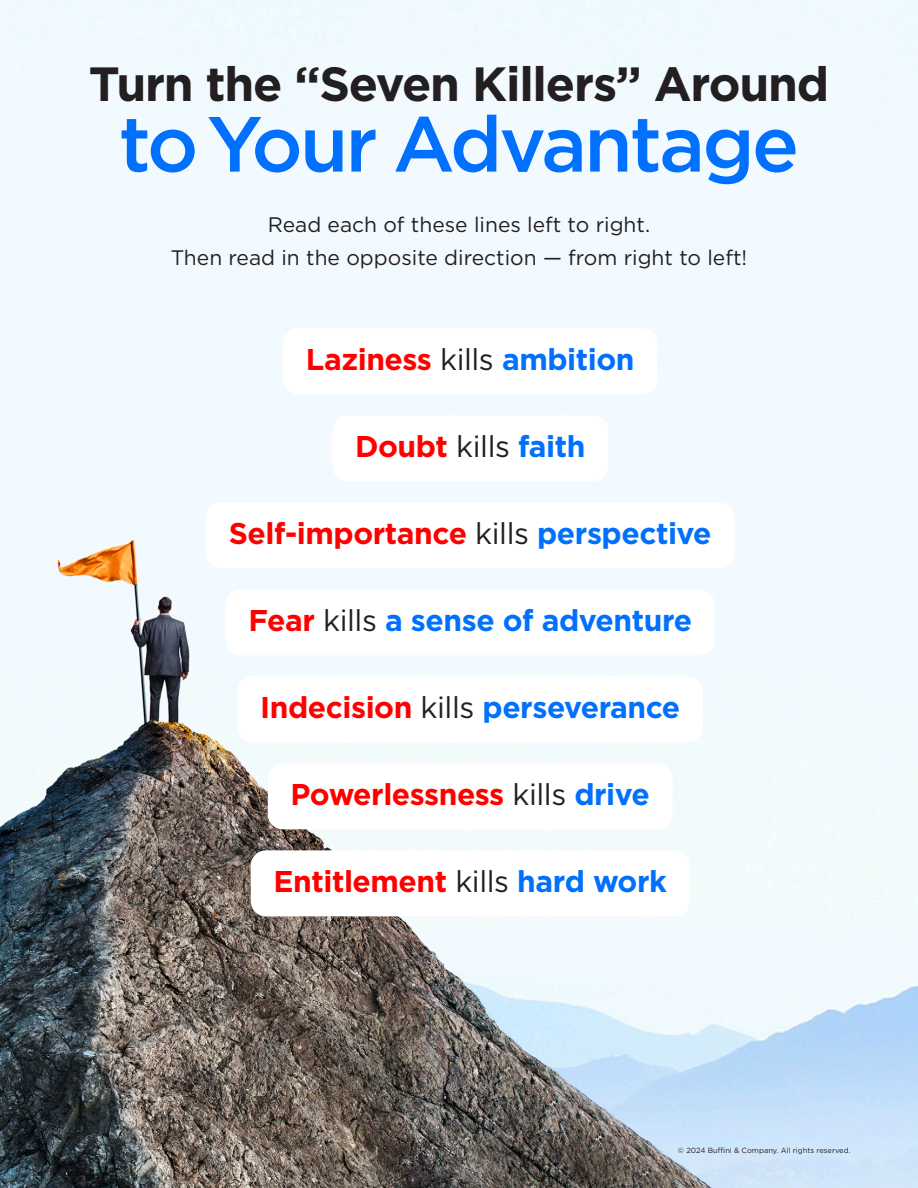
<style>
.page{position:relative;width:918px;height:1188px;background:#fff}
.page>*{position:absolute;margin:0;border:0;box-sizing:border-box;transform-origin:0 0}
.front_H{font:500 78px "Gotham";letter-spacing:-.035em;color:#0070fd}
.front_H-2{font:700 48px "Gotham";letter-spacing:-.025em;color:#231f20}
.Seven_Killers{font:700 30px "Gotham";letter-spacing:-.015em;color:#f00}
.Seven_Killers-2{font:700 30px "Gotham";letter-spacing:-.015em;color:#0070fd}
.t1{font:21px/33px "Gotham";color:#231f20;text-align:center}
.t2{font:7.5px "Gotham";color:#231f20}
.s1{font-weight:400;color:#231f20}
.s2{color:#0070fd}
.s3{color:#f00}
</style>
<div class="page">
<img style="left:0;top:0;width:918px;height:1188px">
<div style="left:283px;top:328px;width:374px;height:66px;background:#fff;border-radius:15px"></div>
<div style="left:332px;top:415px;width:276px;height:66px;background:#fff;border-radius:15px"></div>
<div style="left:206px;top:502px;width:528px;height:66px;background:#fff;border-radius:15px"></div>
<div style="left:226px;top:589px;width:489px;height:66px;background:#fff;border-radius:15px"></div>
<div style="left:237px;top:676px;width:466px;height:66px;background:#fff;border-radius:15px"></div>
<div style="left:268px;top:763px;width:405px;height:66px;background:#fff;border-radius:15px"></div>
<div style="left:251px;top:850px;width:439px;height:66px;background:#fff;border-radius:15px"></div>
<p class="front_H-2" style="left:89px;top:52px;width:742px">Turn the “Seven Killers” Around</p>
<p class="front_H" style="left:119px;top:93px;width:682px">to Your Advantage</p>
<p class="t1" style="left:171px;top:207px;width:578px">Read each of these lines left to right.<br>Then read in the opposite direction — from right to left!</p>
<p class="Seven_Killers" style="left:306px;top:340px;width:330px">Laziness <span class="s1">kills</span> <span class="s2">ambition</span></p>
<p class="Seven_Killers" style="left:355px;top:427px;width:232px">Doubt <span class="s1">kills</span> <span class="s2">faith</span></p>
<p class="Seven_Killers" style="left:229px;top:514px;width:484px">Self-importance <span class="s1">kills</span> <span class="s2">perspective</span></p>
<p class="Seven_Killers-2" style="left:248px;top:601px;width:445px"><span class="s3">Fear</span> <span class="s1">kills</span> a sense of adventure</p>
<p class="Seven_Killers-2" style="left:260px;top:688px;width:422px"><span class="s3">Indecision</span> <span class="s1">kills</span> perseverance</p>
<p class="Seven_Killers" style="left:291px;top:775px;width:361px">Powerlessness <span class="s1">kills</span> <span class="s2">drive</span></p>
<p class="Seven_Killers" style="left:274px;top:862px;width:395px">Entitlement <span class="s1">kills</span> <span class="s2">hard work</span></p>
<p class="t2" style="left:678px;top:1146px;width:174px">© 2024 Buffini &amp; Company. All rights reserved.</p>
</div>
